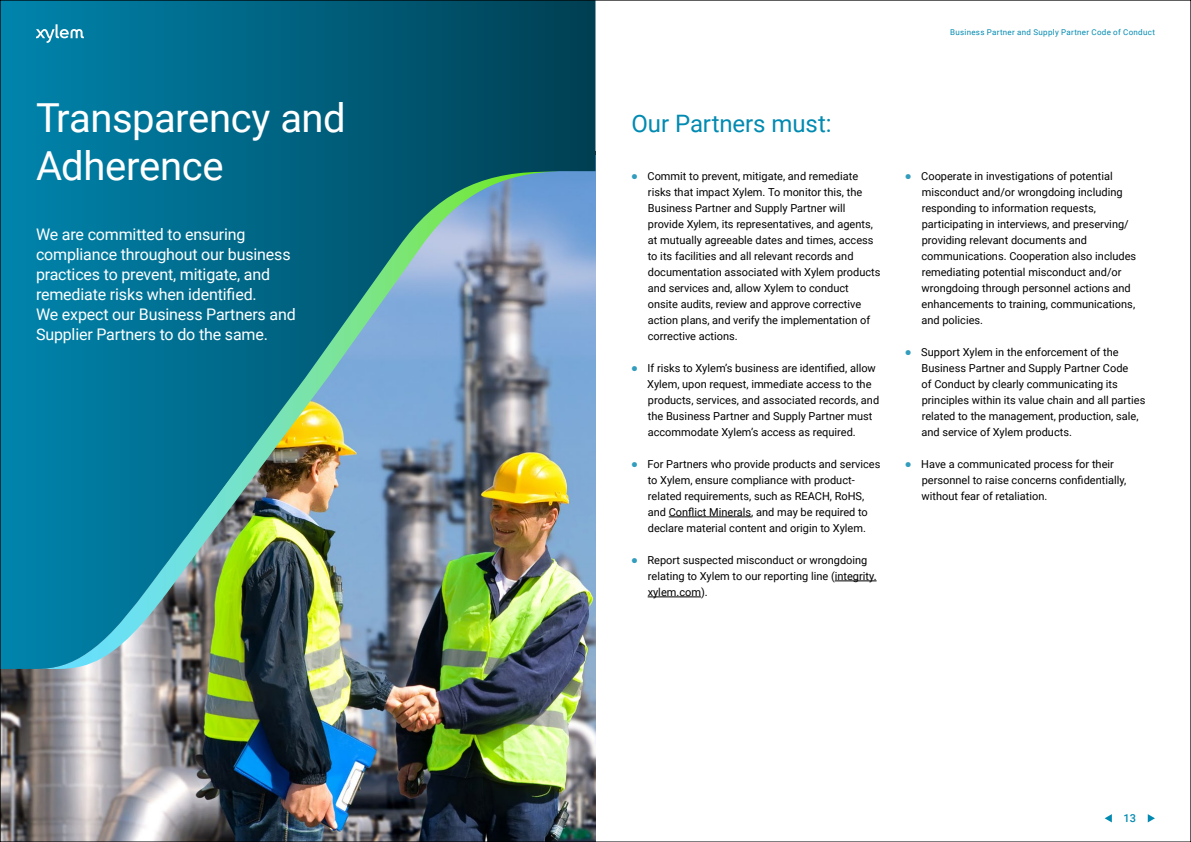
<style>
.page{position:relative;width:1191px;height:842px;background:#fff}
.page>*{position:absolute;margin:0;border:0;box-sizing:border-box;transform-origin:0 0}
.t1{font:40px/48px "Roboto";letter-spacing:-.01em;color:#fff}
.t2{font:24px "Roboto";letter-spacing:-.005em;color:#008ab1}
.t3{font:16px/20px "Roboto";letter-spacing:-.01em;color:#fff}
.t4{font:11px/16px "Roboto";color:#000}
.t5{font:500 11px "Roboto";color:#008ab1}
.t6{font:8px "Roboto";letter-spacing:.035em;color:#008ab1}
.s1{color:#339dbd}
</style>
<div class="page">
<img style="left:2px;top:669px;width:593px;height:171px">
<img style="left:2px;top:2px;width:593px;height:667px">
<svg style="left:1104px;top:814px;width:7px;height:8px"></svg>
<svg style="left:1147px;top:814px;width:8px;height:8px"></svg>
<hr style="left:668px;top:517px;width:83px;height:1px;background:#000">
<hr style="left:834px;top:581px;width:42px;height:1px;background:#000">
<hr style="left:647px;top:597px;width:54px;height:1px;background:#000">
<svg style="left:36px;top:24px;width:48px;height:19px"></svg>
<h1 class="t1" style="left:36px;top:92px;width:311px">Transparency and<br>Adherence</h1>
<h3 class="t3" style="left:36px;top:224px;width:261px">We are committed to ensuring compliance throughout our business practices to prevent, mitigate, and remediate risks when identified.<br>We expect our Business Partners and Supplier Partners to do the same.</h3>
<p class="t6" style="left:950px;top:27px;width:206px">Business Partner and Supply Partner Code of Conduct</p>
<h2 class="t2" style="left:631px;top:107px;width:202px">Our Partners must:</h2>
<p class="t4" style="left:647px;top:168px;width:234px;text-indent:-16px"><span class="s1">●</span> Commit to prevent, mitigate, and remediate risks that impact Xylem. To monitor this, the Business Partner and Supply Partner will provide Xylem, its representatives, and agents, at mutually agreeable dates and times, access to its facilities and all relevant records and documentation associated with Xylem products and services and, allow Xylem to conduct onsite audits, review and approve corrective action plans, and verify the implementation of corrective actions.</p>
<p class="t4" style="left:647px;top:360px;width:233px;text-indent:-16px"><span class="s1">●</span> If risks to Xylem’s business are identified, allow Xylem, upon request, immediate access to the products, services, and associated records, and the Business Partner and Supply Partner must accommodate Xylem’s access as required.</p>
<p class="t4" style="left:647px;top:456px;width:234px;text-indent:-16px"><span class="s1">●</span> For Partners who provide products and services to Xylem, ensure compliance with product&shy;related requirements, such as REACH, RoHS, and Conflict Minerals, and may be required to declare material content and origin to Xylem.</p>
<p class="t4" style="left:647px;top:552px;width:230px;text-indent:-16px"><span class="s1">●</span> Report suspected misconduct or wrongdoing relating to Xylem to our reporting line (integrity. xylem.com).</p>
<p class="t4" style="left:921px;top:168px;width:216px;text-indent:-16px"><span class="s1">●</span> Cooperate in investigations of potential misconduct and/or wrongdoing including responding to information requests, participating in interviews, and preserving/ providing relevant documents and communications. Cooperation also includes remediating potential misconduct and/or wrongdoing through personnel actions and enhancements to training, communications, and policies.</p>
<p class="t4" style="left:921px;top:344px;width:225px;text-indent:-16px"><span class="s1">●</span> Support Xylem in the enforcement of the Business Partner and Supply Partner Code<br>of Conduct by clearly communicating its principles within its value chain and all parties related to the management, production, sale, and service of Xylem products.</p>
<p class="t4" style="left:921px;top:456px;width:206px;text-indent:-16px"><span class="s1">●</span> Have a communicated process for their personnel to raise concerns confidentially, without fear of retaliation.</p>
<p class="t5" style="left:1123px;top:810px;width:14px">13</p>
</div>
